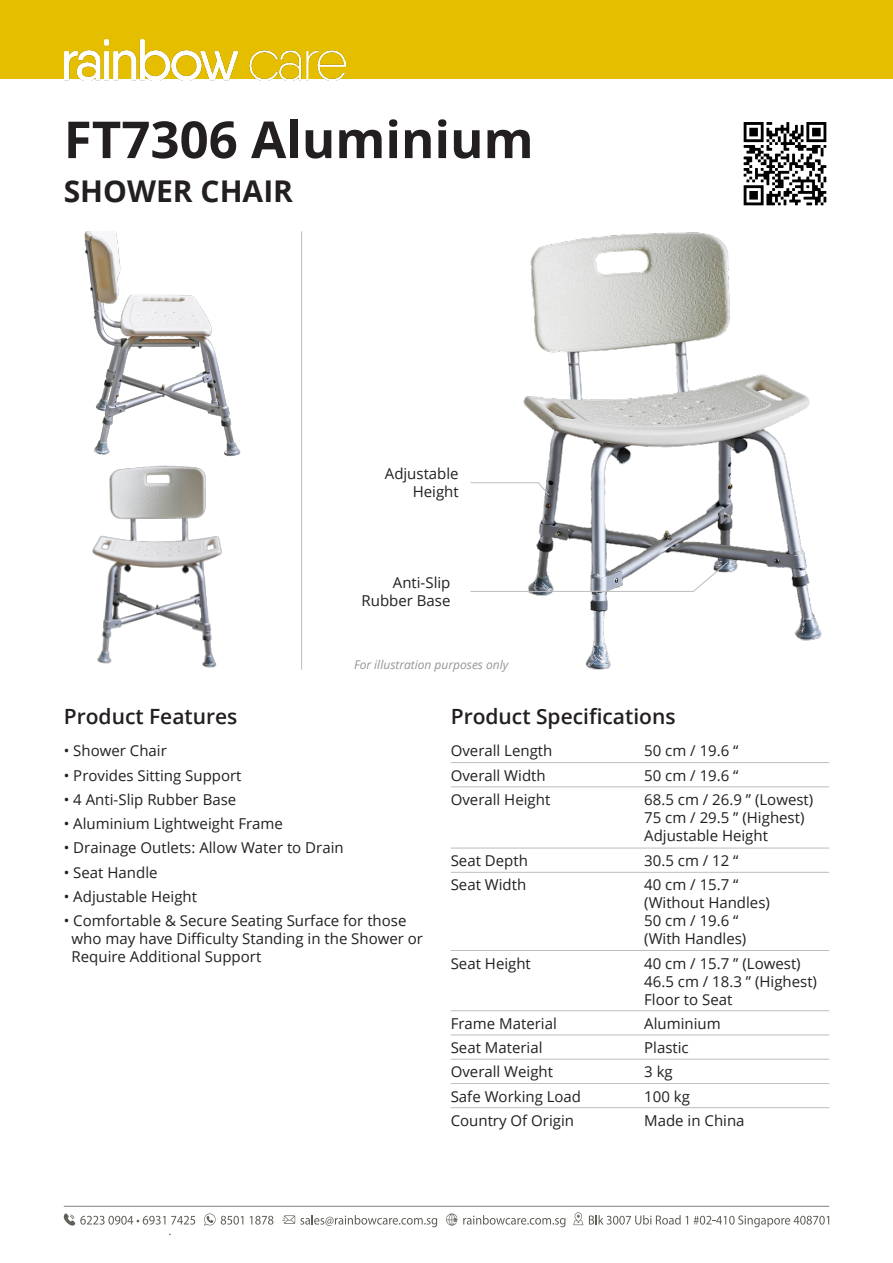
<style>
.page{position:relative;width:893px;height:1263px;background:#fff}
.page>*{position:absolute;margin:0;border:0;box-sizing:border-box;transform-origin:0 0}
.t1{font:700 51px "Open Sans";color:#231f20}
.t2{font:700 30px "Open Sans";color:#231f20}
.t3{font:600 21px "Open Sans";color:#231f20}
.t4{font:15px/18px "Open Sans";color:#231f20;text-align:right}
.t5{font:italic 12px "Open Sans";color:#939598}
</style>
<div class="page">
<img style="left:523px;top:232px;width:299px;height:438px">
<img style="left:743px;top:122px;width:84px;height:84px">
<img style="left:84px;top:231px;width:157px;height:225px">
<img style="left:92px;top:465px;width:130px;height:203px">
<hr style="left:301px;top:231px;width:1px;height:439px;background:#bcbdc0">
<svg style="left:470px;top:482px;width:79px;height:14px"></svg>
<svg style="left:470px;top:562px;width:258px;height:30px"></svg>
<hr style="left:451px;top:872px;width:378px;height:1px;background:#231f20">
<hr style="left:451px;top:950px;width:378px;height:1px;background:#231f20">
<hr style="left:451px;top:1010px;width:378px;height:1px;background:#231f20">
<hr style="left:451px;top:1035px;width:378px;height:1px;background:#231f20">
<hr style="left:451px;top:1083px;width:378px;height:1px;background:#231f20">
<hr style="left:451px;top:1059px;width:378px;height:1px;background:#231f20">
<hr style="left:451px;top:1107px;width:378px;height:1px;background:#231f20">
<hr style="left:64px;top:1206px;width:765px;height:1px;background:#827f78">
<svg style="left:589px;top:1215px;width:99px;height:10px"></svg>
<svg style="left:694px;top:1215px;width:135px;height:12px"></svg>
<svg style="left:573px;top:1212px;width:10px;height:13px"></svg>
<svg style="left:64px;top:1213px;width:101px;height:13px"></svg>
<svg style="left:171px;top:1216px;width:24px;height:9px"></svg>
<svg style="left:250px;top:1216px;width:23px;height:9px"></svg>
<svg style="left:204px;top:1213px;width:39px;height:13px"></svg>
<svg style="left:446px;top:1213px;width:119px;height:14px"></svg>
<svg style="left:282px;top:1215px;width:155px;height:12px"></svg>
<div style="left:0;top:0;width:893px;height:79px;background:#e6be00"></div>
<img style="left:64px;top:39px;width:282px;height:42px">
<hr style="left:451px;top:762px;width:378px;height:1px;background:#231f20">
<hr style="left:451px;top:848px;width:378px;height:1px;background:#231f20">
<hr style="left:451px;top:786px;width:378px;height:1px;background:#231f20">
<p class="t1" style="left:64px;top:104px;width:471px">FT7306 Aluminium</p>
<p class="t2" style="left:64px;top:169px;width:231px">SHOWER CHAIR</p>
<p class="t4" style="left:385px;top:464px;width:75px">Adjustable<br>Height</p>
<p class="t4" style="left:393px;top:573px;width:59px">Anti-Slip</p>
<p class="t4" style="left:362px;top:591px;width:90px">Rubber Base</p>
<p class="t3" style="left:64px;top:702px;width:175px">Product Features</p>
<p class="t5" style="left:354px;top:656px;width:156px">For illustration purposes only</p>
<p class="t3" style="left:451px;top:702px;width:226px">Product Specifications</p>
<p class="t4" style="left:64px;top:742px;width:105px">• Shower Chair</p>
<p class="t4" style="left:64px;top:766px;width:179px">• Provides Sitting Support</p>
<p class="t4" style="left:64px;top:790px;width:174px">• 4 Anti-Slip Rubber Base</p>
<p class="t4" style="left:64px;top:814px;width:221px">• Aluminium Lightweight Frame</p>
<p class="t4" style="left:64px;top:838px;width:281px">• Drainage Outlets: Allow Water to Drain</p>
<p class="t4" style="left:64px;top:863px;width:95px">• Seat Handle</p>
<p class="t4" style="left:64px;top:887px;width:135px">• Adjustable Height</p>
<p class="t4" style="left:64px;top:911px;width:344px">• Comfortable &amp; Secure Seating Surface for those</p>
<p class="t4" style="left:72px;top:929px;width:353px">who may have Difficulty Standing in the Shower or</p>
<p class="t4" style="left:72px;top:947px;width:191px">Require Additional Support</p>
<p class="t4" style="left:451px;top:742px;width:103px">Overall Length</p>
<p class="t4" style="left:451px;top:766px;width:96px">Overall Width</p>
<p class="t4" style="left:451px;top:790px;width:101px">Overall Height</p>
<p class="t4" style="left:451px;top:851px;width:79px">Seat Depth</p>
<p class="t4" style="left:451px;top:875px;width:77px">Seat Width</p>
<p class="t4" style="left:451px;top:954px;width:82px">Seat Height</p>
<p class="t4" style="left:451px;top:1014px;width:108px">Frame Material</p>
<p class="t4" style="left:451px;top:1062px;width:104px">Overall Weight</p>
<p class="t4" style="left:451px;top:1038px;width:93px">Seat Material</p>
<p class="t4" style="left:451px;top:1087px;width:132px">Safe Working Load</p>
<p class="t4" style="left:451px;top:1111px;width:125px">Country Of Origin</p>
<p class="t4" style="left:644px;top:742px;width:96px">50 cm / 19.6 “</p>
<p class="t4" style="left:644px;top:766px;width:96px">50 cm / 19.6 “</p>
<p class="t4" style="left:644px;top:790px;width:171px">68.5 cm / 26.9 ” (Lowest)</p>
<p class="t4" style="left:644px;top:808px;width:162px">75 cm / 29.5 ” (Highest)</p>
<p class="t4" style="left:644px;top:826px;width:125px">Adjustable Height</p>
<p class="t4" style="left:644px;top:851px;width:96px">30.5 cm / 12 “</p>
<p class="t4" style="left:644px;top:875px;width:96px">40 cm / 15.7 “</p>
<p class="t4" style="left:644px;top:893px;width:127px">(Without Handles)</p>
<p class="t4" style="left:644px;top:911px;width:96px">50 cm / 19.6 “</p>
<p class="t4" style="left:644px;top:929px;width:104px">(With Handles)</p>
<p class="t4" style="left:644px;top:954px;width:158px">40 cm / 15.7 ” (Lowest)</p>
<p class="t4" style="left:644px;top:972px;width:174px">46.5 cm / 18.3 ” (Highest)</p>
<p class="t4" style="left:644px;top:990px;width:90px">Floor to Seat</p>
<p class="t4" style="left:644px;top:1014px;width:78px">Aluminium</p>
<p class="t4" style="left:644px;top:1062px;width:30px">3 kg</p>
<p class="t4" style="left:644px;top:1038px;width:46px">Plastic</p>
<p class="t4" style="left:644px;top:1087px;width:47px">100 kg</p>
<p class="t4" style="left:644px;top:1111px;width:102px">Made in China</p>
</div>
